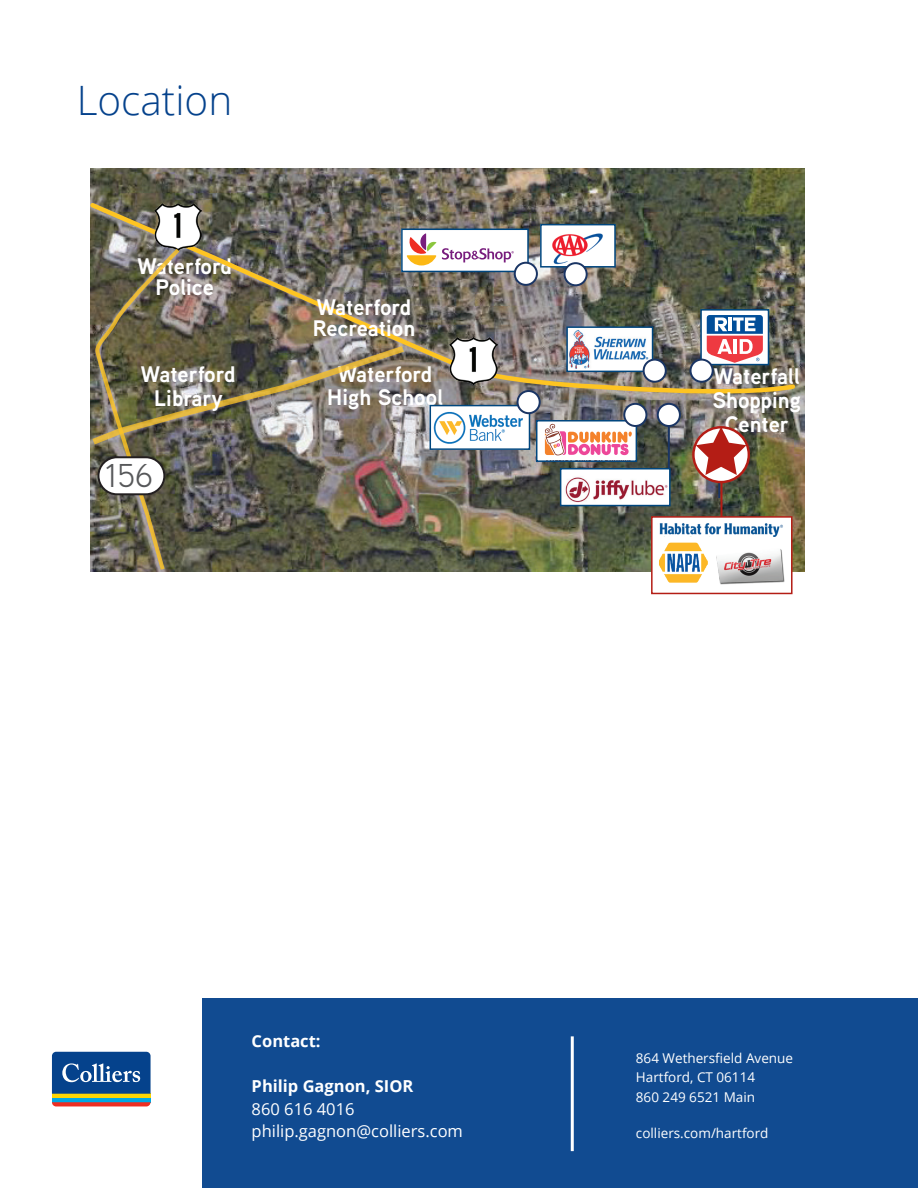
<style>
.page{position:relative;width:918px;height:1188px;background:#fff}
.page>*{position:absolute;margin:0;border:0;box-sizing:border-box;transform-origin:0 0}
.t1{font:300 40.5px "Open Sans";color:#05428c}
.t2{font:33px "Aaux Next";color:#57585a}
.t3{font:700 22.5px/24px "Aaux Next";color:#fff;text-align:center}
.t4{font:16.5px/22.5px "Open Sans";color:#fff}
.t5{font:700 16.5px "Open Sans";color:#fff}
.t6{font:13.5px/19.5px "Open Sans";color:#fff}
</style>
<div class="page">
<div style="left:202px;top:998px;width:716px;height:190px;background:#114b91"></div>
<svg style="left:50px;top:1050px;width:102px;height:58px"></svg>
<hr style="left:52px;top:1098px;width:99px;height:4px;background:#00a8e4">
<hr style="left:52px;top:1094px;width:99px;height:4px;background:#fed503">
<svg style="left:52px;top:1102px;width:99px;height:4px"></svg>
<svg style="left:52px;top:1052px;width:99px;height:42px;background:#225897"></svg>
<hr style="left:571px;top:1036px;width:3px;height:115px;background:#fff">
<img style="left:91px;top:168px;width:714px;height:403px">
<hr style="left:718px;top:464px;width:2px;height:34px;background:#1a3564">
<hr style="left:720px;top:448px;width:2px;height:109px;background:#b41d15">
<hr style="left:668px;top:422px;width:2px;height:79px;background:#1a3564">
<div style="left:658px;top:404px;width:22px;height:22px;background:#fff;border-radius:50%"></div>
<div style="left:657px;top:403px;width:24px;height:24px;border:2px solid #1a3564;border-radius:50%"></div>
<img style="left:563px;top:471px;width:105px;height:32px">
<div style="left:560px;top:468px;width:111px;height:38px;border:2px solid #00467e"></div>
<img style="left:90px;top:199px;width:708px;height:198px">
<div style="left:537px;top:421px;width:99px;height:40px;background:#fff"></div>
<svg style="left:544px;top:423px;width:88px;height:33px"></svg>
<div style="left:536px;top:420px;width:101px;height:42px;border:2px solid #00467e"></div>
<img style="left:569px;top:329px;width:81px;height:40px">
<div style="left:566px;top:326px;width:87px;height:46px;border:2px solid #00467e"></div>
<div style="left:701px;top:310px;width:67px;height:55px;background:#fff"></div>
<svg style="left:705px;top:315px;width:58px;height:47px"></svg>
<div style="left:700px;top:309px;width:69px;height:56px;border:2px solid #00467e"></div>
<div style="left:430px;top:406px;width:99px;height:43px;background:#fff"></div>
<img style="left:514px;top:408px;width:10px;height:19px">
<div style="left:430px;top:405px;width:100px;height:45px;border:2px solid #00467e"></div>
<div style="left:402px;top:229px;width:126px;height:42px;background:#fff"></div>
<div style="left:401px;top:229px;width:128px;height:43px;border:2px solid #00467e"></div>
<div style="left:541px;top:225px;width:74px;height:42px;background:#fff"></div>
<img style="left:552px;top:233px;width:51px;height:32px">
<div style="left:540px;top:224px;width:76px;height:44px;border:2px solid #00467e"></div>
<img style="left:154px;top:204px;width:48px;height:28px">
<img style="left:91px;top:232px;width:423px;height:339px">
<div style="left:651px;top:516px;width:142px;height:78px;background:#fff;border:2px solid #b41d15"></div>
<img style="left:716px;top:549px;width:69px;height:36px">
<img style="left:659px;top:543px;width:49px;height:40px">
<img style="left:659px;top:523px;width:124px;height:14px">
<div style="left:565px;top:263px;width:22px;height:22px;background:#fff;border-radius:50%"></div>
<div style="left:564px;top:262px;width:24px;height:24px;border:2px solid #1a3564;border-radius:50%"></div>
<div style="left:515px;top:263px;width:22px;height:22px;background:#fff;border-radius:50%"></div>
<div style="left:514px;top:262px;width:24px;height:24px;border:2px solid #1a3564;border-radius:50%"></div>
<div style="left:644px;top:360px;width:22px;height:22px;background:#fff;border-radius:50%"></div>
<div style="left:643px;top:359px;width:24px;height:24px;border:2px solid #1a3564;border-radius:50%"></div>
<div style="left:691px;top:360px;width:22px;height:22px;background:#fff;border-radius:50%"></div>
<div style="left:690px;top:359px;width:24px;height:24px;border:2px solid #1a3564;border-radius:50%"></div>
<div style="left:518px;top:391px;width:22px;height:22px;background:#fff;border-radius:50%"></div>
<div style="left:517px;top:390px;width:24px;height:24px;border:2px solid #1a3564;border-radius:50%"></div>
<div style="left:624px;top:404px;width:22px;height:22px;background:#fff;border-radius:50%"></div>
<div style="left:623px;top:403px;width:24px;height:24px;border:2px solid #1a3564;border-radius:50%"></div>
<svg style="left:693px;top:427px;width:56px;height:55px"></svg>
<div style="left:692px;top:426px;width:58px;height:57px;border:2px solid #b41d15;border-radius:50%"></div>
<svg style="left:696px;top:427px;width:50px;height:48px"></svg>
<h1 class="t1" style="left:77px;top:73px;width:157px">Location</h1>
<p class="t3" style="left:137px;top:255px;width:96px;line-height:21px">Waterford<br>Police</p>
<p class="t3" style="left:141px;top:362px;width:96px">Waterford<br>Library</p>
<h2 class="t2" style="left:105px;top:453px;width:49px">156</h2>
<p class="t3" style="left:313px;top:296px;width:104px;line-height:21px;text-align:left">Waterford<br>Recreation</p>
<p class="t3" style="left:327px;top:363px;width:117px;line-height:22.5px">Waterford<br>High School</p>
<p class="t3" style="left:713px;top:364px;width:90px">Waterfall<br>Shopping<br>Center</p>
<p class="t5" style="left:252px;top:1029px;width:71px">Contact:</p>
<p class="t5" style="left:252px;top:1074px;width:163px">Philip Gagnon, SIOR</p>
<p class="t4" style="left:252px;top:1097px;width:213px">860 616 4016 philip.gagnon@colliers.com</p>
<p class="t6" style="left:636px;top:1048px;width:159px">864 Wethersfield Avenue<br>Hartford, CT 06114<br>860 249 6521 Main</p>
<p class="t6" style="left:636px;top:1123px;width:134px">colliers.com/hartford</p>
</div>
